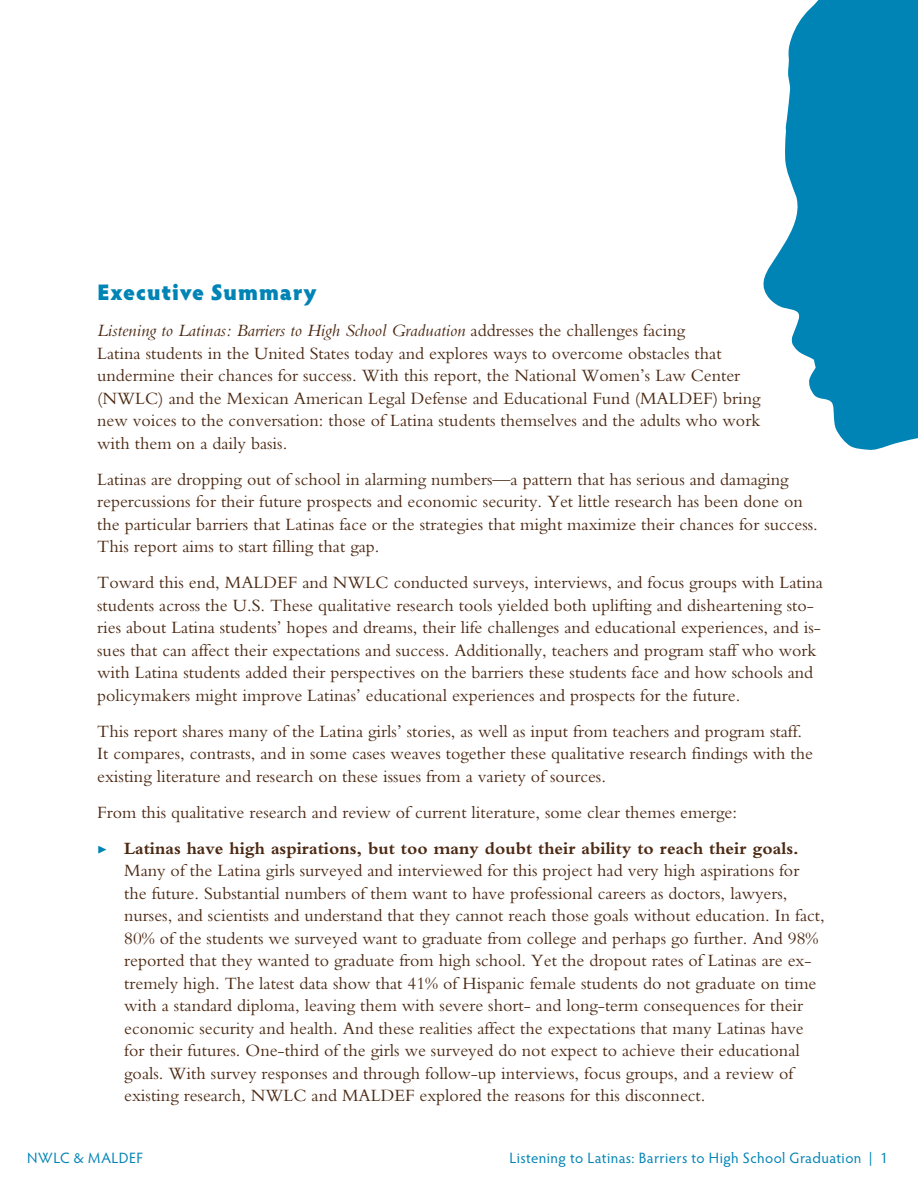
<style>
.page{position:relative;width:918px;height:1188px;background:#fff}
.page>*{position:absolute;margin:0;border:0;box-sizing:border-box;transform-origin:0 0}
.t1{font:900 22.5px "Hypatia Sans Pro";letter-spacing:.035em;color:#0083b5}
.t2{font:18px/22.5px "Bembo Std";color:#4c2913}
.t3{font:15px "Hypatia Sans Pro";letter-spacing:.03em;color:#0083b5}
.s1{font-style:italic}
.s2{font-family:"Hypatia Sans Pro";font-weight:900;color:#0083b5}
.s3{font-weight:700}
</style>
<div class="page">
<svg style="left:763px;top:0;width:155px;height:450px;fill:#0083b5"></svg>
<p class="t1" style="left:97px;top:276px;width:221px">Executive Summary</p>
<p class="t2" style="left:97px;top:319px;width:665px"><span class="s1">Listening to Latinas: Barriers to High School Graduation</span> addresses the challenges facing<br>Latina students in the United States today and explores ways to overcome obstacles that undermine their chances for success. With this report, the National Women’s Law Center (NWLC) and the Mexican American Legal Defense and Educational Fund (MALDEF) bring new voices to the conversation: those of Latina students themselves and the adults who work with them on a daily basis.</p>
<p class="t2" style="left:97px;top:467px;width:722px">Latinas are dropping out of school in alarming numbers—a pattern that has serious and damaging repercussions for their future prospects and economic security. Yet little research has been done on the particular barriers that Latinas face or the strategies that might maximize their chances for success.<br>This report aims to start filling that gap.</p>
<p class="t2" style="left:97px;top:571px;width:727px">Toward this end, MALDEF and NWLC conducted surveys, interviews, and focus groups with Latina students across the U.S. These qualitative research tools yielded both uplifting and disheartening sto&shy;ries about Latina students’ hopes and dreams, their life challenges and educational experiences, and is&shy;sues that can affect their expectations and success. Additionally, teachers and program staff who work with Latina students added their perspectives on the barriers these students face and how schools and policymakers might improve Latinas’ educational experiences and prospects for the future.</p>
<p class="t2" style="left:97px;top:719px;width:717px">This report shares many of the Latina girls’ stories, as well as input from teachers and program staff.<br>It compares, contrasts, and in some cases weaves together these qualitative research findings with the existing literature and research on these issues from a variety of sources.</p>
<p class="t2" style="left:97px;top:794px;width:703px;line-height:36px">From this qualitative research and review of current literature, some clear themes emerge:<br><span class="s2">▶</span> <span class="s3">Latinas have high aspirations, but too many doubt their ability to reach their goals.</span></p>
<p class="t2" style="left:124px;top:859px;width:702px">Many of the Latina girls surveyed and interviewed for this project had very high aspirations for the future. Substantial numbers of them want to have professional careers as doctors, lawyers, nurses, and scientists and understand that they cannot reach those goals without education. In fact, 80% of the students we surveyed want to graduate from college and perhaps go further. And 98% reported that they wanted to graduate from high school. Yet the dropout rates of Latinas are ex&shy;tremely high. The latest data show that 41% of Hispanic female students do not graduate on time with a standard diploma, leaving them with severe short- and long-term consequences for their economic security and health. And these realities affect the expectations that many Latinas have for their futures. One-third of the girls we surveyed do not expect to achieve their educational goals. With survey responses and through follow-up interviews, focus groups, and a review of existing research, NWLC and MALDEF explored the reasons for this disconnect.</p>
<p class="t3" style="left:27px;top:1148px;width:118px">NWLC &amp; MALDEF</p>
<p class="t3" style="left:509px;top:1148px;width:380px">Listening to Latinas: Barriers to High School Graduation | 1</p>
</div>
